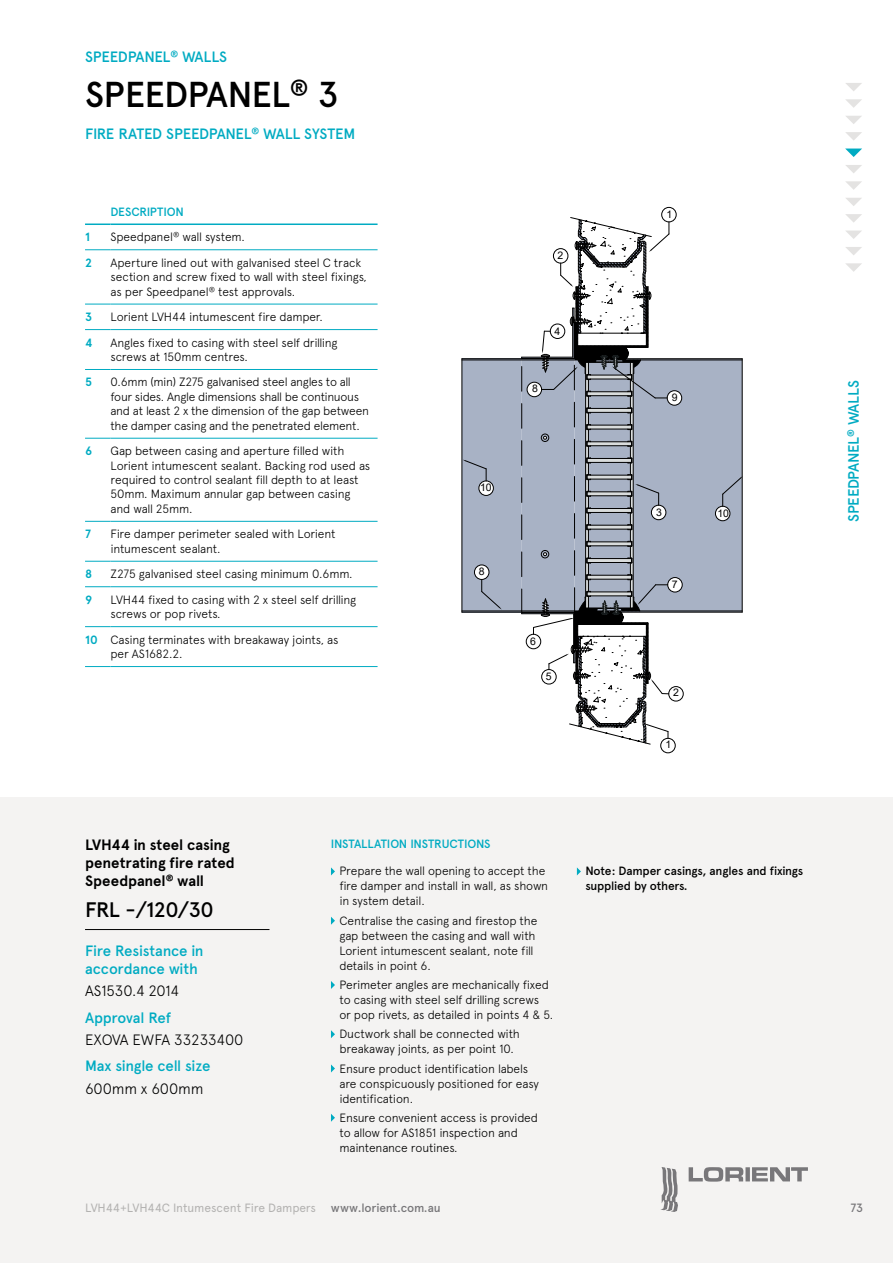
<style>
.page{position:relative;width:893px;height:1263px;background:#fff}
.page>*{position:absolute;margin:0;border:0;box-sizing:border-box;transform-origin:0 0}
.t1{font:500 36px "Apercu Pro";letter-spacing:-.02em;color:#000}
.t2{font:500 21px "Apercu Pro";letter-spacing:-.025em;color:#000}
.t3{font:500 15px/18px "Apercu Pro";letter-spacing:-.015em;color:#00abc2}
.t4{font:700 15px/18px "Apercu Pro";letter-spacing:-.005em;color:#000}
.t5{font:300 15px "Apercu Pro";letter-spacing:-.005em;color:#000}
.t6{font:300 12px/14.4px "Apercu Pro";letter-spacing:-.015em;color:#000}
.t7{font:500 12px/15px "Apercu Pro";letter-spacing:-.02em;color:#000}
.t8{font:12px "Apercu Pro";letter-spacing:-.015em;color:#b3b2b1}
.t9{font:500 12px "Apercu Pro";letter-spacing:-.015em;color:#00abc2}
.t10{font:700 12px "Apercu Pro";color:#00abc2}
.t11{font:500 12px "Apercu Pro";color:#78777a}
.t12{font:10.5px "Arial";color:#000}
.s1{font-weight:700;color:#00abc2}
.s2{font-weight:500;color:#78777a}
</style>
<div class="page">
<div style="left:0;top:797px;width:893px;height:466px;background:#f4f3f2"></div>
<svg style="left:85px;top:250px;width:293px;height:188px"></svg>
<hr style="left:85px;top:223px;width:26px;height:2px;background:#00abc2">
<hr style="left:111px;top:223px;width:267px;height:2px;background:#00abc2">
<svg style="left:85px;top:249px;width:26px;height:1px"></svg>
<hr style="left:111px;top:249px;width:267px;height:1px;background:#00abc2">
<svg style="left:85px;top:304px;width:26px;height:1px"></svg>
<hr style="left:111px;top:304px;width:267px;height:1px;background:#00abc2">
<svg style="left:85px;top:329px;width:26px;height:1px"></svg>
<hr style="left:111px;top:329px;width:267px;height:1px;background:#00abc2">
<svg style="left:85px;top:369px;width:26px;height:1px"></svg>
<hr style="left:111px;top:369px;width:267px;height:1px;background:#00abc2">
<svg style="left:85px;top:438px;width:26px;height:1px"></svg>
<hr style="left:111px;top:438px;width:267px;height:1px;background:#00abc2">
<svg style="left:85px;top:521px;width:26px;height:1px"></svg>
<hr style="left:111px;top:521px;width:267px;height:1px;background:#00abc2">
<svg style="left:85px;top:561px;width:26px;height:1px"></svg>
<hr style="left:111px;top:561px;width:267px;height:1px;background:#00abc2">
<svg style="left:85px;top:586px;width:26px;height:1px"></svg>
<hr style="left:111px;top:586px;width:267px;height:1px;background:#00abc2">
<svg style="left:85px;top:626px;width:26px;height:1px"></svg>
<hr style="left:111px;top:626px;width:267px;height:1px;background:#00abc2">
<svg style="left:85px;top:666px;width:26px;height:1px"></svg>
<hr style="left:111px;top:666px;width:267px;height:1px;background:#00abc2">
<svg style="left:331px;top:867px;width:4px;height:8px"></svg>
<svg style="left:331px;top:917px;width:4px;height:8px"></svg>
<svg style="left:331px;top:981px;width:4px;height:8px"></svg>
<svg style="left:331px;top:1030px;width:4px;height:8px"></svg>
<svg style="left:331px;top:1064px;width:4px;height:8px"></svg>
<svg style="left:331px;top:1114px;width:4px;height:8px"></svg>
<svg style="left:577px;top:867px;width:4px;height:8px"></svg>
<hr style="left:85px;top:929px;width:184px;height:1px;background:#000">
<div style="left:661px;top:738px;width:14px;height:15px;border:1px solid #000;border-radius:50%"></div>
<svg style="left:462px;top:206px;width:281px;height:538px"></svg>
<svg style="left:660px;top:1167px;width:18px;height:45px"></svg>
<svg style="left:689px;top:1167px;width:119px;height:14px"></svg>
<svg style="left:846px;top:198px;width:16px;height:8px"></svg>
<svg style="left:846px;top:83px;width:16px;height:8px"></svg>
<svg style="left:846px;top:116px;width:16px;height:8px"></svg>
<svg style="left:845px;top:99px;width:17px;height:9px"></svg>
<svg style="left:845px;top:132px;width:17px;height:9px"></svg>
<svg style="left:845px;top:149px;width:17px;height:8px"></svg>
<svg style="left:846px;top:165px;width:16px;height:8px"></svg>
<svg style="left:846px;top:181px;width:16px;height:9px"></svg>
<svg style="left:846px;top:263px;width:16px;height:9px"></svg>
<svg style="left:845px;top:214px;width:17px;height:9px"></svg>
<svg style="left:846px;top:231px;width:15px;height:8px"></svg>
<svg style="left:846px;top:247px;width:16px;height:8px"></svg>
<p class="t3" style="left:85px;top:46px;width:144px">SPEEDPANEL<sup>®</sup> WALLS</p>
<h1 class="t1" style="left:85px;top:67px;width:255px">SPEEDPANEL<sup>®</sup> 3</h1>
<p class="t3" style="left:85px;top:124px;width:272px">FIRE RATED SPEEDPANEL<sup>®</sup> WALL SYSTEM</p>
<p class="t9" style="left:111px;top:202px;width:75px">DESCRIPTION</p>
<p class="t10" style="left:85px;top:228px;width:6px">1</p>
<p class="t6" style="left:111px;top:229px;width:136px">Speedpanel<sup>®</sup> wall system.</p>
<p class="t10" style="left:85px;top:253px;width:8px">2</p>
<p class="t6" style="left:111px;top:254px;width:258px">Aperture lined out with galvanised steel C track section and screw fixed to wall with steel fixings, as per Speedpanel<sup>®</sup> test approvals.</p>
<p class="t10" style="left:85px;top:308px;width:9px">3</p>
<p class="t6" style="left:111px;top:309px;width:214px">Lorient LVH44 intumescent fire damper.</p>
<p class="t10" style="left:85px;top:333px;width:9px">4</p>
<p class="t6" style="left:111px;top:334px;width:228px">Angles fixed to casing with steel self drilling screws at 150mm centres.</p>
<p class="t10" style="left:85px;top:373px;width:8px">5</p>
<p class="t6" style="left:111px;top:374px;width:260px">0.6mm (min) Z275 galvanised steel angles to all four sides. Angle dimensions shall be continuous and at least 2 x the dimension of the gap between the damper casing and the penetrated element.</p>
<p class="t10" style="left:85px;top:442px;width:9px">6</p>
<p class="t6" style="left:111px;top:443px;width:261px">Gap between casing and aperture filled with Lorient intumescent sealant. Backing rod used as required to control sealant fill depth to at least 50mm. Maximum annular gap between casing and wall 25mm.</p>
<p class="t10" style="left:85px;top:525px;width:7px">7</p>
<p class="t6" style="left:111px;top:526px;width:226px">Fire damper perimeter sealed with Lorient intumescent sealant.</p>
<p class="t10" style="left:85px;top:565px;width:9px">8</p>
<p class="t6" style="left:111px;top:566px;width:244px">Z275 galvanised steel casing minimum 0.6mm.</p>
<p class="t10" style="left:85px;top:590px;width:9px">9</p>
<p class="t6" style="left:111px;top:591px;width:247px">LVH44 fixed to casing with 2 x steel self drilling screws or pop rivets.</p>
<p class="t6" style="left:111px;top:631px;width:229px;text-indent:-26px"><span class="s1">10</span> Casing terminates with breakaway joints, as per AS1682.2.</p>
<p class="t12" style="left:480px;top:480px;width:13px">10</p>
<p class="t12" style="left:479px;top:564px;width:7px">8</p>
<p class="t12" style="left:558px;top:248px;width:7px">2</p>
<p class="t12" style="left:554px;top:324px;width:7px">4</p>
<p class="t12" style="left:532px;top:381px;width:7px">8</p>
<p class="t12" style="left:530px;top:634px;width:7px">6</p>
<p class="t12" style="left:546px;top:669px;width:7px">5</p>
<p class="t12" style="left:666px;top:207px;width:7px">1</p>
<p class="t12" style="left:672px;top:390px;width:7px">9</p>
<p class="t12" style="left:656px;top:505px;width:7px">3</p>
<p class="t12" style="left:672px;top:577px;width:7px">7</p>
<p class="t12" style="left:717px;top:506px;width:13px">10</p>
<p class="t12" style="left:673px;top:685px;width:7px">2</p>
<p class="t12" style="left:665px;top:737px;width:7px">1</p>
<p class="t4" style="left:85px;top:834px;width:151px">LVH44 in steel casing penetrating fire rated<br>Speedpanel<sup>®</sup> wall</p>
<h2 class="t2" style="left:85px;top:893px;width:130px">FRL -/120/30</h2>
<p class="t3" style="left:85px;top:940px;width:120px">Fire Resistance in accordance with</p>
<p class="t5" style="left:85px;top:980px;width:96px">AS1530.4 2014</p>
<p class="t3" style="left:85px;top:1007px;width:88px">Approval Ref</p>
<p class="t5" style="left:85px;top:1028px;width:160px">EXOVA EWFA 33233400</p>
<p class="t3" style="left:85px;top:1056px;width:127px">Max single cell size</p>
<p class="t5" style="left:85px;top:1077px;width:120px">600mm x 600mm</p>
<p class="t9" style="left:331px;top:834px;width:161px">INSTALLATION INSTRUCTIONS</p>
<p class="t6" style="left:339px;top:863px;width:210px;line-height:15px">Prepare the wall opening to accept the fire damper and install in wall, as shown in system detail.</p>
<p class="t6" style="left:339px;top:912px;width:199px;line-height:15px">Centralise the casing and firestop the gap between the casing and wall with Lorient intumescent sealant, note fill details in point 6.</p>
<p class="t6" style="left:339px;top:976px;width:215px;line-height:15px">Perimeter angles are mechanically fixed to casing with steel self drilling screws or pop rivets, as detailed in points 4 &amp; 5.</p>
<p class="t6" style="left:339px;top:1025px;width:182px;line-height:15px">Ductwork shall be connected with breakaway joints, as per point 10.</p>
<p class="t6" style="left:339px;top:1060px;width:201px;line-height:15px">Ensure product identification labels are conspicuously positioned for easy identification.</p>
<p class="t6" style="left:339px;top:1109px;width:200px;line-height:15px">Ensure convenient access is provided to allow for AS1851 inspection and maintenance routines.</p>
<p class="t8" style="left:85px;top:1199px;width:357px">LVH44+LVH44C Intumescent Fire Dampers <span class="s2">www.lorient.com.au</span></p>
<p class="t7" style="left:585px;top:863px;width:219px">Note: Damper casings, angles and fixings supplied by others.</p>
<p class="t3" style="left:843px;top:522px;width:144px;rotate:-90deg">SPEEDPANEL<sup>®</sup> WALLS</p>
<p class="t11" style="left:850px;top:1199px;width:14px">73</p>
</div>
